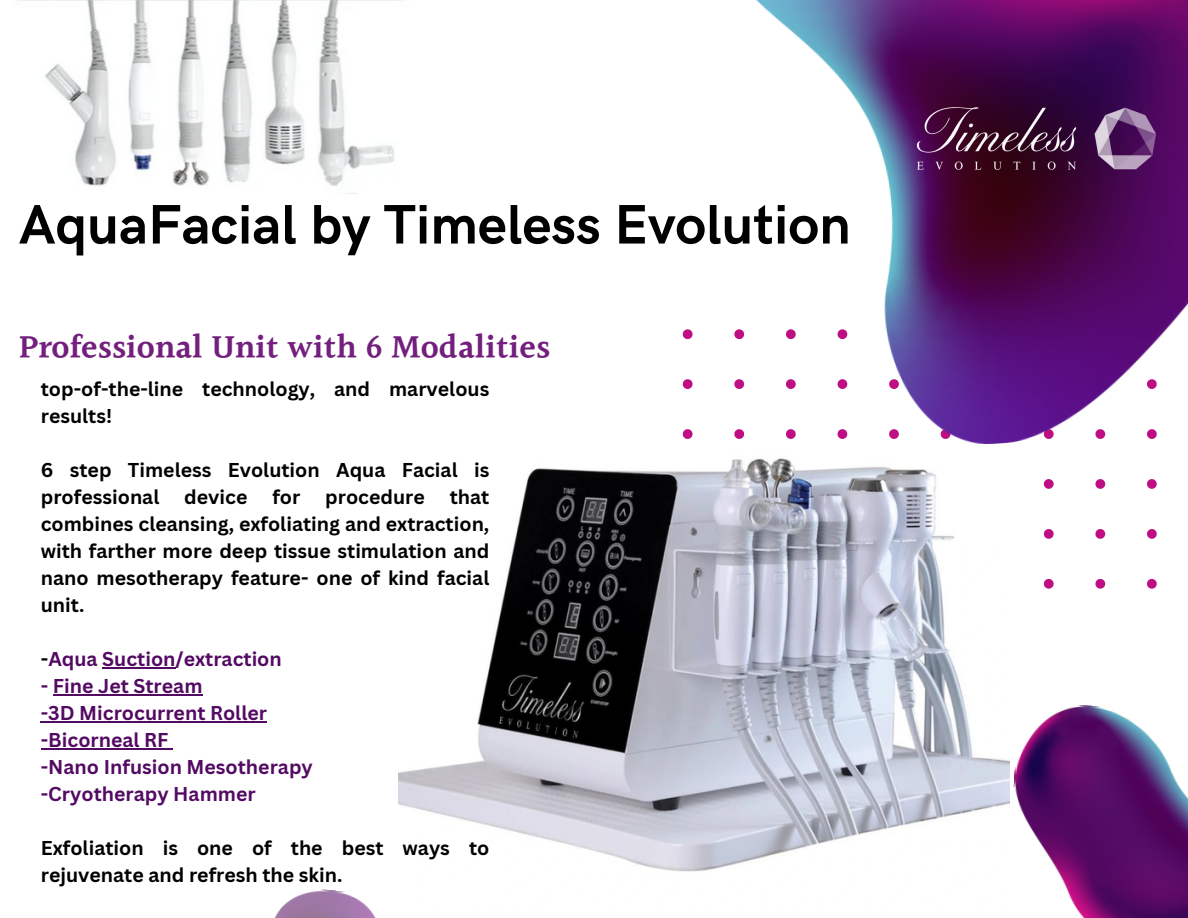
<style>
.page{position:relative;width:1188px;height:918px;background:#fff}
.page>*{position:absolute;margin:0;border:0;box-sizing:border-box;transform-origin:0 0}
.t1{font:700 55.8px "HK Grotesk";color:#000}
.t2{font:600 33.75px "Halant";color:#731f7d}
.t3{font:700 19.5px/27px "Canva Sans";color:#000}
.t4{font:700 19.5px "Canva Sans";color:#530a62}
.s1{color:#000}
</style>
<div class="page">
<img style="left:1013px;top:705px;width:175px;height:213px">
<svg style="left:683px;top:329px;width:474px;height:260px"></svg>
<img style="left:18px;top:0;width:385px;height:194px">
<img style="left:723px;top:0;width:465px;height:459px">
<img style="left:901px;top:92px;width:270px;height:93px">
<img style="left:275px;top:889px;width:101px;height:29px">
<img style="left:399px;top:445px;width:611px;height:427px">
<hr style="left:102px;top:667px;width:74px;height:1px;background:#530a62">
<hr style="left:53px;top:694px;width:150px;height:1px;background:#530a62">
<hr style="left:41px;top:721px;width:226px;height:1px;background:#530a62">
<hr style="left:41px;top:748px;width:128px;height:1px;background:#530a62">
<p class="t1" style="left:19px;top:193px;width:833px">AquaFacial by Timeless Evolution</p>
<h2 class="t2" style="left:19px;top:323px;width:533px">Professional Unit with 6 Modalities</h2>
<p class="t3" style="left:41px;top:375px;width:450px">top-of-the-line technology, and marvelous results!</p>
<p class="t3" style="left:41px;top:456px;width:450px">6 step Timeless Evolution Aqua Facial is professional</p>
<p class="t3" style="left:184px;top:483px;width:65px">device</p>
<p class="t3" style="left:272px;top:483px;width:30px">for</p>
<p class="t3" style="left:325px;top:483px;width:101px">procedure</p>
<p class="t3" style="left:41px;top:483px;width:450px;text-align:justify;text-indent:409px">that combines cleansing, exfoliating and extraction, with farther more deep tissue stimulation and nano mesotherapy feature- one of kind facial unit.</p>
<p class="t4" style="left:41px;top:645px;width:243px"><span class="s1">-</span>Aqua Suction/extraction</p>
<p class="t4" style="left:41px;top:672px;width:163px">- Fine Jet Stream</p>
<p class="t4" style="left:41px;top:699px;width:228px">-3D Microcurrent Roller</p>
<p class="t4" style="left:41px;top:726px;width:129px">-Bicorneal RF</p>
<p class="t4" style="left:41px;top:753px;width:274px">-Nano Infusion Mesotherapy</p>
<p class="t4" style="left:41px;top:780px;width:216px">-Cryotherapy Hammer</p>
<p class="t3" style="left:41px;top:834px;width:450px">Exfoliation is one of the best ways to rejuvenate and refresh the skin.</p>
</div>
